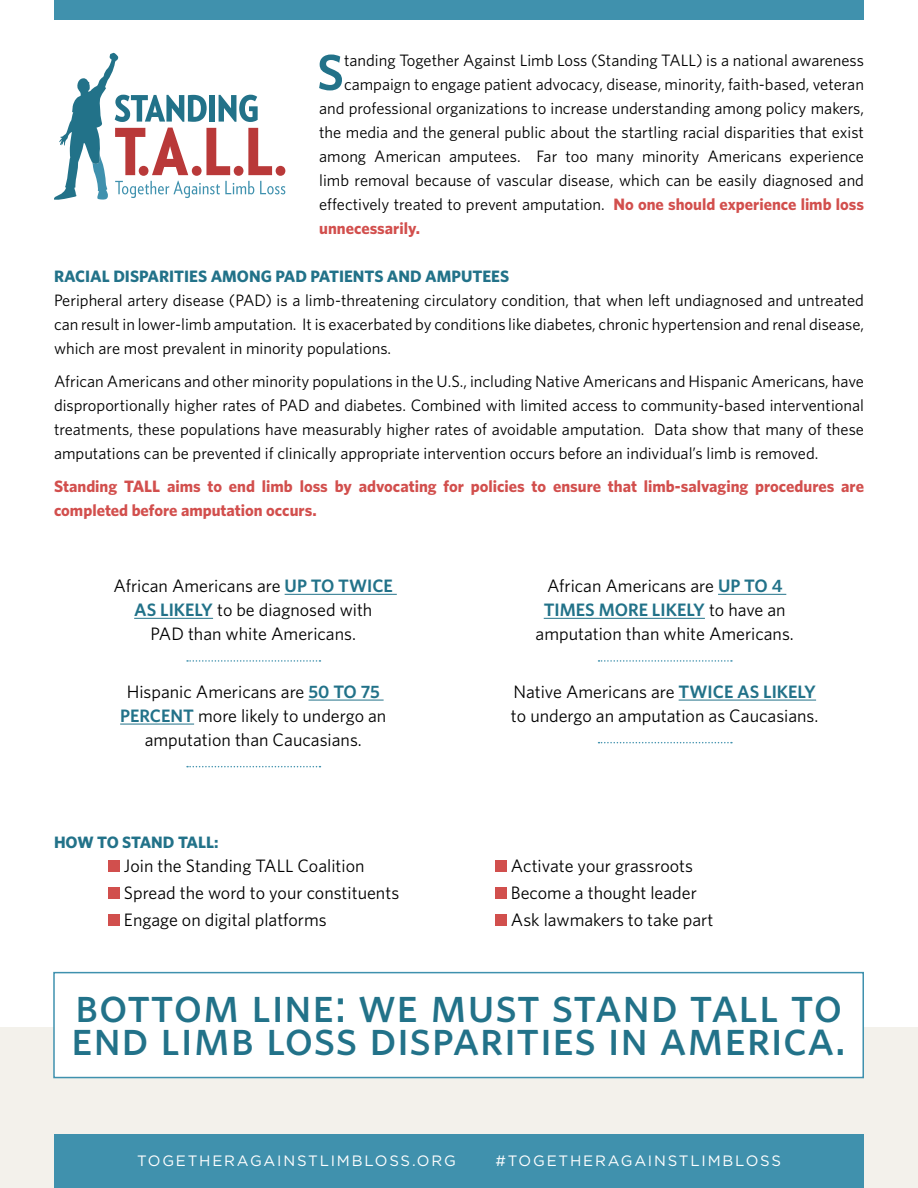
<style>
.page{position:relative;width:918px;height:1188px;background:#fff}
.page>*{position:absolute;margin:0;border:0;box-sizing:border-box;transform-origin:0 0}
.t1{font:600 51px "Whitney HTF";color:#227289}
.t2{font:49.5px "Whitney HTF Medium SC";letter-spacing:.01em;color:#227289}
.t3{font:18px/24px "Whitney HTF";color:#000;text-align:center}
.t4{font:16.5px/24px "Whitney HTF";color:#000;text-align:justify}
.t5{font:700 16.5px/24px "Whitney HTF";color:#d24f4d}
.t6{font:700 16.5px "Whitney HTF";color:#227289}
.t7{font:15px "Gotham HTF";letter-spacing:.12em;color:#fff}
.s1{font-weight:700;color:#d24f4d}
.s2{font-weight:600;color:#227289}
</style>
<div class="page">
<div style="left:0;top:1027px;width:918px;height:161px;background:#f3f1eb"></div>
<div style="left:54px;top:1135px;width:810px;height:53px;background:#4091ad"></div>
<div style="left:54px;top:0;width:810px;height:19px;background:#4091ad"></div>
<hr style="left:285px;top:594px;width:112px;height:1px;background:#227289">
<hr style="left:134px;top:618px;width:79px;height:1px;background:#227289">
<svg style="left:187px;top:660px;width:133px;height:2px"></svg>
<hr style="left:308px;top:700px;width:76px;height:1px;background:#227289">
<hr style="left:120px;top:724px;width:74px;height:1px;background:#227289">
<svg style="left:187px;top:766px;width:133px;height:1px"></svg>
<div style="left:54px;top:973px;width:809px;height:105px;background:#fff"></div>
<div style="left:53px;top:972px;width:811px;height:106px;border:2px solid #3f91ae"></div>
<svg style="left:54px;top:52px;width:231px;height:148px"></svg>
<hr style="left:718px;top:594px;width:68px;height:1px;background:#227289">
<hr style="left:544px;top:618px;width:161px;height:1px;background:#227289">
<svg style="left:599px;top:660px;width:133px;height:2px"></svg>
<hr style="left:679px;top:700px;width:137px;height:1px;background:#227289">
<svg style="left:599px;top:742px;width:133px;height:1px"></svg>
<div style="left:108px;top:860px;width:12px;height:12px;background:#d14f4d"></div>
<div style="left:108px;top:887px;width:12px;height:12px;background:#d14f4d"></div>
<div style="left:108px;top:914px;width:12px;height:12px;background:#d14f4d"></div>
<div style="left:495px;top:860px;width:12px;height:12px;background:#d14f4d"></div>
<div style="left:495px;top:887px;width:12px;height:12px;background:#d14f4d"></div>
<div style="left:495px;top:914px;width:12px;height:12px;background:#d14f4d"></div>
<h1 class="t1" style="left:317px;top:41px;width:29px">S</h1>
<p class="t4" style="left:344px;top:48px;width:521px">tanding Together Against Limb Loss (Standing TALL) is a national awareness</p>
<p class="t4" style="left:344px;top:72px;width:521px">campaign to engage patient advocacy, disease, minority, faith-based, veteran</p>
<p class="t4" style="left:319px;top:96px;width:546px">and professional organizations to increase understanding among policy makers,</p>
<p class="t4" style="left:319px;top:120px;width:546px">the media and the general public about the startling racial disparities that exist</p>
<p class="t4" style="left:319px;top:144px;width:546px">among American amputees. Far too many minority Americans experience</p>
<p class="t4" style="left:319px;top:168px;width:546px">limb removal because of vascular disease, which can be easily diagnosed and</p>
<p class="t4" style="left:319px;top:192px;width:546px">effectively treated to prevent amputation. <span class="s1">No one should experience limb loss</span></p>
<p class="t5" style="left:319px;top:216px;width:103px">unnecessarily.</p>
<p class="t6" style="left:54px;top:266px;width:457px">RACIAL DISPARITIES AMONG PAD PATIENTS AND AMPUTEES</p>
<p class="t4" style="left:54px;top:288px;width:812px">Peripheral artery disease (PAD) is a limb-threatening circulatory condition, that when left undiagnosed and untreated can result in lower-limb amputation. It is exacerbated by conditions like diabetes, chronic hypertension and renal disease, which are most prevalent in minority populations.</p>
<p class="t4" style="left:54px;top:369px;width:812px">African Americans and other minority populations in the U.S., including Native Americans and Hispanic Americans, have disproportionally higher rates of PAD and diabetes. Combined with limited access to community-based interventional treatments, these populations have measurably higher rates of avoidable amputation. Data show that many of these amputations can be prevented if clinically appropriate intervention occurs before an individual’s limb is removed.</p>
<p class="t5" style="left:54px;top:474px;width:812px">Standing TALL aims to end limb loss by advocating for policies to ensure that limb-salvaging procedures are completed before amputation occurs.</p>
<p class="t3" style="left:114px;top:573px;width:281px">African Americans are <span class="s2">UP TO TWICE<br>AS LIKELY</span> to be diagnosed with<br>PAD than white Americans.</p>
<p class="t3" style="left:120px;top:679px;width:268px">Hispanic Americans are <span class="s2">50 TO 75<br>PERCENT</span> more likely to undergo an amputation than Caucasians.</p>
<p class="t3" style="left:536px;top:573px;width:260px">African Americans are <span class="s2">UP TO 4<br>TIMES MORE LIKELY</span> to have an amputation than white Americans.</p>
<p class="t3" style="left:511px;top:679px;width:309px;text-align:left">Native Americans are <span class="s2">TWICE AS LIKELY </span>to undergo an amputation as Caucasians.</p>
<p class="t6" style="left:54px;top:832px;width:166px">HOW TO STAND TALL:</p>
<p class="t3" style="left:124px;top:851px;width:277px;line-height:27px;text-align:left">Join the Standing TALL Coalition<br>Spread the word to your constituents<br>Engage on digital platforms</p>
<p class="t3" style="left:511px;top:851px;width:204px;line-height:27px;text-align:left">Activate your grassroots<br>Become a thought leader<br>Ask lawmakers to take part</p>
<h2 class="t2" style="left:75px;top:976px;width:769px">bottom line: we must stand tall to</h2>
<h2 class="t2" style="left:71px;top:1009px;width:776px">end limb loss disparities in america.</h2>
<p class="t7" style="left:137px;top:1153px;width:320px">TOGETHERAGAINSTLIMBLOSS.ORG</p>
<p class="t7" style="left:495px;top:1153px;width:287px">#TOGETHERAGAINSTLIMBLOSS</p>
</div>
